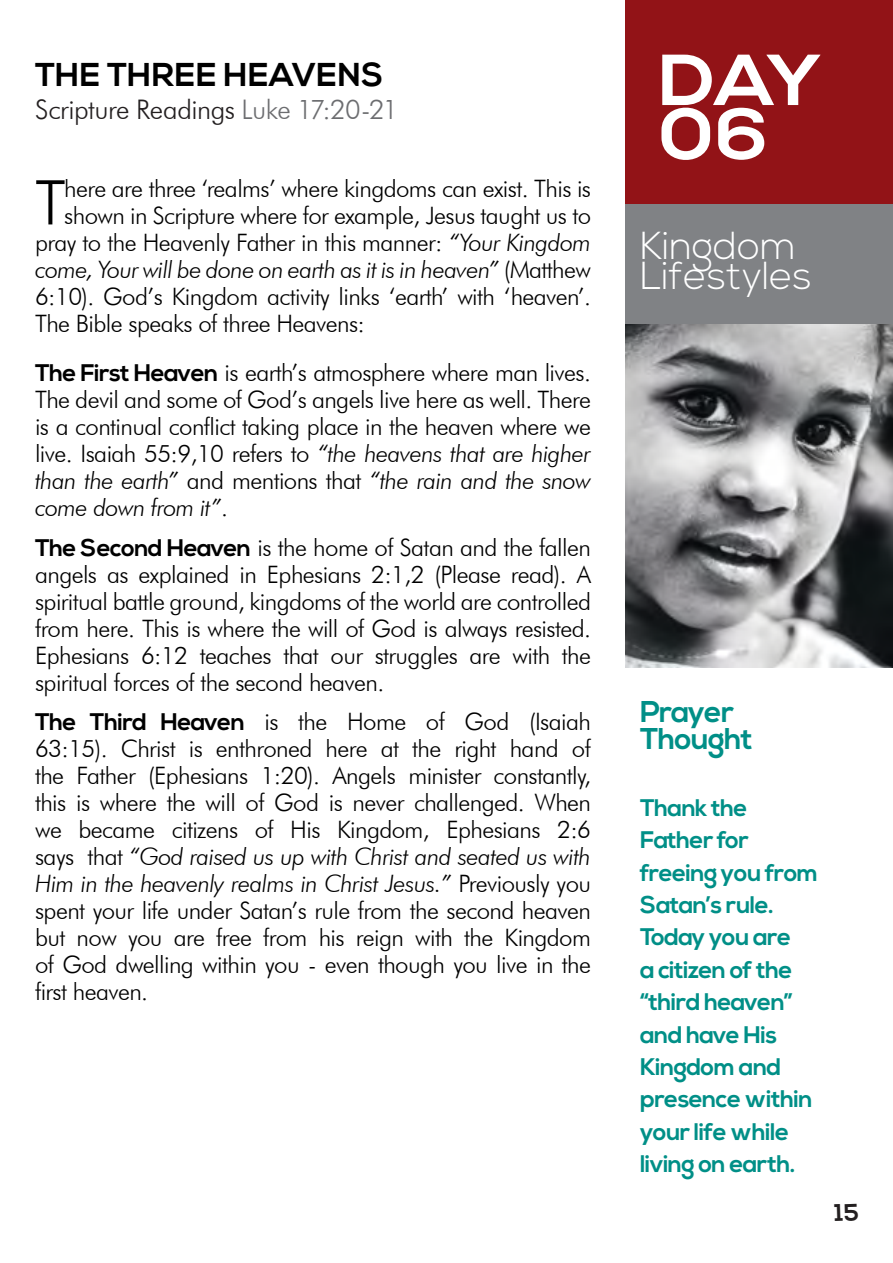
<style>
.page{position:relative;width:893px;height:1263px;background:#fff}
.page>*{position:absolute;margin:0;border:0;box-sizing:border-box;transform-origin:0 0}
.Day_Right{font:700 72px "Nexa";color:#fff;scale:1.1 1}
.Body_1st_Paragraph{font:300 61.8px "Futura BT";color:#000}
.Your_new_family_Righ{font:300 39px/30px "Nexa";color:#fff}
.Heading_1{font:700 33px "Nexa";letter-spacing:.015em;color:#000}
.Prayer_Right_Heading{font:700 30px/27px "Nexa";letter-spacing:-.025em;color:#008f87}
.Heading_1_-_Scriptur{font:300 27px "Futura BT";letter-spacing:-.02em;color:#231f20}
.Body_Text{font:300 24px/27px "Futura BT";letter-spacing:-.025em;color:#000;text-align:justify}
.Body_1st_Paragraph-2{font:300 24px "Futura BT";letter-spacing:-.025em;color:#000}
.Prayer_Right{font:700 24px/32.4px "Nexa";letter-spacing:-.025em;color:#008f87}
.Body_1st_Paragraph-3{font:italic 300 24px "Futura BT";letter-spacing:-.025em;color:#000}
.s1{color:#6c6d70}
.s2{font-style:italic}
.s3{font-style:normal}
.s4{font-family:"Nexa";font-weight:700}
</style>
<div class="page">
<div style="left:625px;top:0;width:268px;height:204px;background:#921317"></div>
<img style="left:625px;top:323px;width:268px;height:345px">
<div style="left:625px;top:204px;width:268px;height:119px;background:#808285"></div>
<p class="Heading_1" style="left:35px;top:56px;width:350px">THE THREE HEAVENS</p>
<p class="Heading_1_-_Scriptur" style="left:35px;top:93px;width:365px">Scripture Readings <span class="s1">Luke 17:20-21</span></p>
<p class="Body_1st_Paragraph" style="left:35px;top:165px;width:32px">T</p>
<p class="Body_1st_Paragraph-2" style="left:64px;top:174px;width:528px">here are three ‘realms’ where kingdoms can exist. This is</p>
<p class="Body_1st_Paragraph-2" style="left:64px;top:201px;width:528px">shown in Scripture where for example, Jesus taught us to</p>
<p class="Body_1st_Paragraph-2" style="left:35px;top:228px;width:557px">pray to the Heavenly Father in this manner: <span class="s2">“Your Kingdom</span></p>
<p class="Body_1st_Paragraph-3" style="left:35px;top:255px;width:557px">come, Your will be done on earth as it is in heaven” <span class="s3">(Matthew</span></p>
<p class="Body_1st_Paragraph-2" style="left:35px;top:282px;width:557px">6:10). God’s Kingdom activity links ‘earth’ with ‘heaven’.</p>
<p class="Body_1st_Paragraph-2" style="left:35px;top:309px;width:331px">The Bible speaks of three Heavens:</p>
<p class="Body_Text" style="left:35px;top:358px;width:557px"><span class="s4">The First Heaven</span> is earth’s atmosphere where man lives.<br>The devil and some of God’s angels live here as well. There is a continual conflict taking place in the heaven where we live. Isaiah 55:9,10 refers to <span class="s2">“the heavens that are higher than the earth”</span> and mentions that <span class="s2">“the rain and the snow come down from it”</span>.</p>
<p class="Body_Text" style="left:35px;top:533px;width:557px"><span class="s4">The Second Heaven</span> is the home of Satan and the fallen angels as explained in Ephesians 2:1,2 (Please read). A spiritual battle ground, kingdoms of the world are controlled from here. This is where the will of God is always resisted.<br>Ephesians 6:12 teaches that our struggles are with the spiritual forces of the second heaven.</p>
<p class="Body_Text" style="left:35px;top:708px;width:558px"><span class="s4">The Third Heaven</span> is the Home of God (Isaiah 63:15). Christ is enthroned here at the right hand of the Father (Ephesians 1:20). Angels minister constantly, this is where the will of God is never challenged. When we became citizens of His Kingdom, Ephesians 2:6 says that <span class="s2">“God raised us up with Christ and seated us with Him in the heavenly realms in Christ Jesus.”</span> Previously you spent your life under Satan’s rule from the second heaven but now you are free from his reign with the Kingdom of God dwelling within you - even though you live in the first heaven.</p>
<p class="Day_Right" style="left:659px;top:39px;width:149px">DAY</p>
<p class="Day_Right" style="left:659px;top:93px;width:101px">06</p>
<p class="Your_new_family_Righ" style="left:640px;top:233px;width:173px">Kingdom<br>Lifestyles</p>
<p class="Prayer_Right_Heading" style="left:640px;top:700px;width:114px">Prayer<br>Thought</p>
<p class="Prayer_Right" style="left:640px;top:792px;width:180px">Thank the<br>Father for freeing you from<br>Satan’s rule.<br>Today you are<br>a citizen of the “third heaven” and have His<br>Kingdom and presence within your life while living on earth.</p>
</div>
